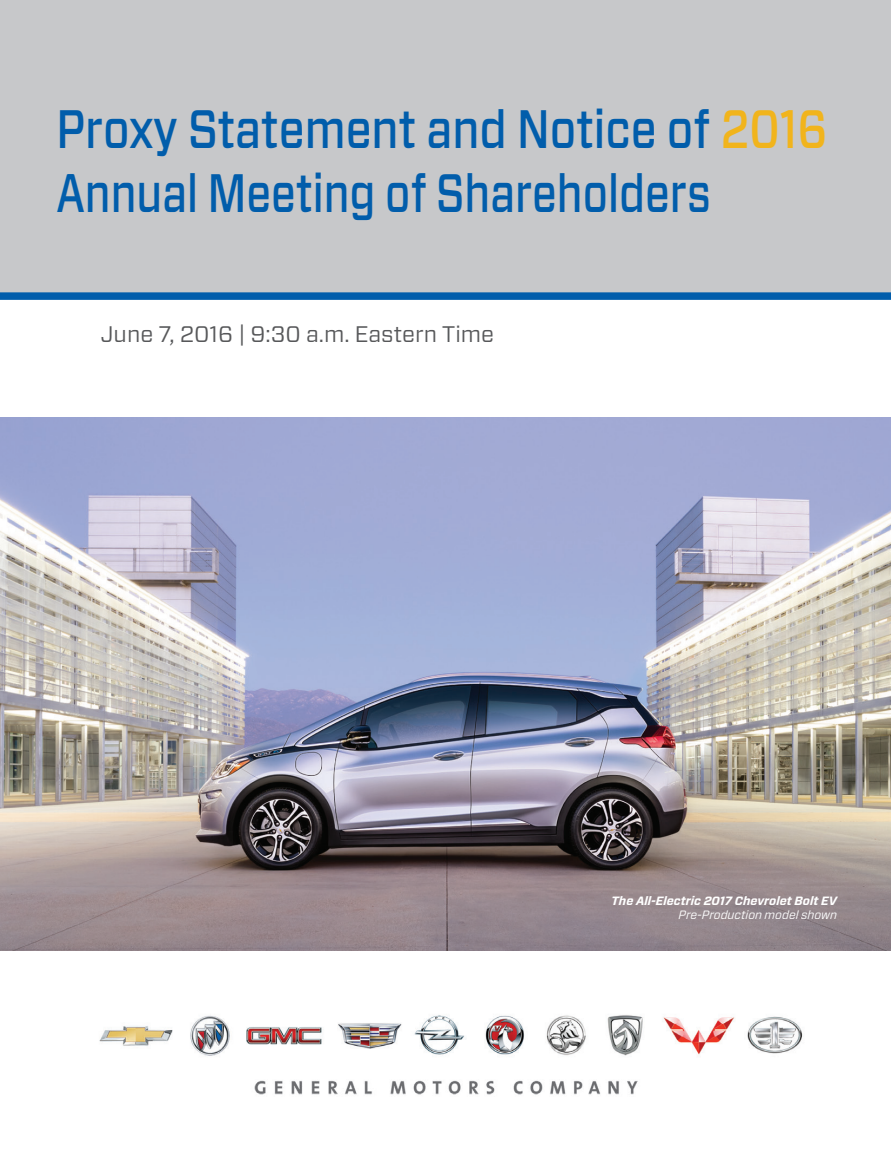
<style>
.page{position:relative;width:891px;height:1161px;background:#fff}
.page>*{position:absolute;margin:0;border:0;box-sizing:border-box;transform-origin:0 0}
.t1{font:500 54px/64.8px "Forza";color:#015dab;scale:.84 1}
.t2{font:22.5px "Forza";color:#57585a}
.t3{font:italic 700 12px "Forza";color:#fff}
.t4{font:italic 12px "Forza";color:#fff}
.s1{color:#f1b41c}
</style>
<div class="page">
<div style="left:0;top:0;width:891px;height:292px;background:#c7c8ca"></div>
<img style="left:99px;top:1015px;width:704px;height:80px">
<div style="left:0;top:292px;width:891px;height:8px;background:#015dab"></div>
<img style="left:0;top:417px;width:891px;height:533px">
<p class="t1" style="left:57px;top:100px;width:919px">Proxy Statement and Notice of <span class="s1">2016<br></span>Annual Meeting of Shareholders</p>
<p class="t2" style="left:101px;top:326px;width:395px">June 7, 2016 | 9:30 a.m. Eastern Time</p>
<p class="t3" style="left:612px;top:896px;width:227px">The All-Electric 2017 Chevrolet Bolt EV</p>
<p class="t4" style="left:679px;top:908px;width:160px">Pre-Production model shown</p>
</div>
